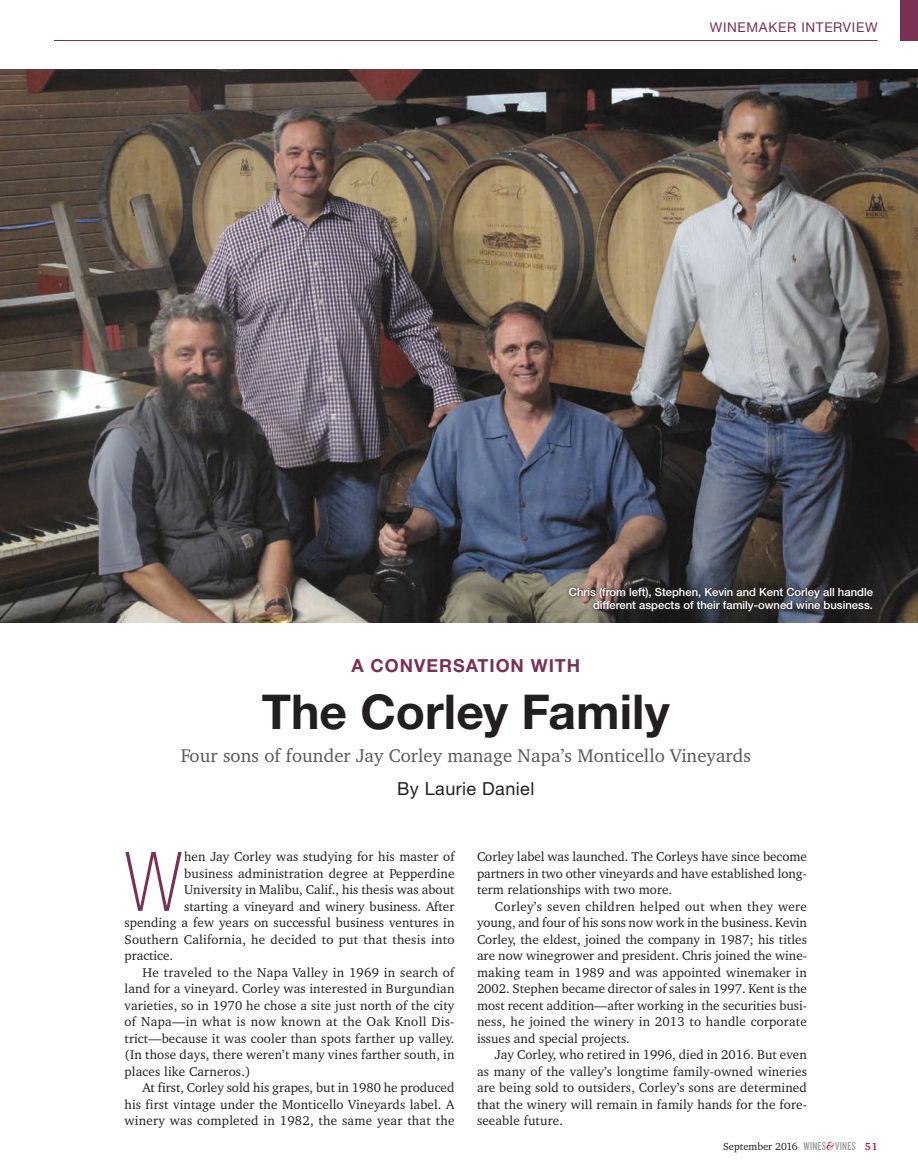
<style>
.page{position:relative;width:918px;height:1175px;background:#fff}
.page>*{position:absolute;margin:0;border:0;box-sizing:border-box;transform-origin:0 0}
.WI_1st_Drop{font:100 condensed 82.5px "Helvetica Neue LT Std";color:#7b3055}
.WI_Title_Winemaker{font:700 48px "Helvetica Neue LT Std";color:#231f20}
.WI_Deck{font:18.75px "Charter BT Pro";letter-spacing:.005em;color:#57585a}
.WI_ConvoWith{font:700 18px "Helvetica Neue LT Std";letter-spacing:.05em;color:#7b3055}
.WI_Byline{font:18px "Helvetica Neue LT Std";letter-spacing:.025em;color:#231f20}
.t1{font:13.5px "Helvetica Neue LT Std";letter-spacing:.05em;color:#7b3055}
.Text{font:13.2px/16.5px "Charter BT Pro";letter-spacing:.01em;color:#231f20;text-align:justify}
.WI_1st_Drop-2{font:13.2px "Charter BT Pro";letter-spacing:.005em;color:#231f20}
.Caption_in_Photo_W{font:500 11.25px/13.5px "Helvetica Neue LT Std";color:#fff;text-align:right}
.t2{font:10.5px "Charter BT Pro";color:#231f20}
.s1{font-family:"Knockout HTF28 Junior Featherwt";font-size:12px;color:#939598}
.s2{font-family:"Bernhard Modern Std";font-weight:700;font-size:12.75px;color:#c5172c}
.s3{font-weight:700;color:#c5172c}
</style>
<div class="page">
<div style="left:900px;top:0;width:18px;height:40px;background:#7b3055"></div>
<hr style="left:54px;top:40px;width:824px;height:1px;background:#7b3055">
<img style="left:0;top:69px;width:918px;height:553px">
<svg style="left:566px;top:584px;width:311px;height:31px;background:#383536"></svg>
<p class="t1" style="left:710px;top:19px;width:169px">WINEMAKER INTERVIEW</p>
<p class="Caption_in_Photo_W" style="left:569px;top:585px;width:306px">Chris (from left), Stephen, Kevin and Kent Corley all handle different aspects of their family-owned wine business.</p>
<p class="WI_ConvoWith" style="left:351px;top:654px;width:230px">A CONVERSATION WITH</p>
<p class="WI_Title_Winemaker" style="left:262px;top:682px;width:409px">The Corley Family</p>
<p class="WI_Deck" style="left:181px;top:745px;width:572px">Four sons of founder Jay Corley manage Napa’s Monticello Vineyards</p>
<p class="WI_Byline" style="left:397px;top:778px;width:139px">By Laurie Daniel</p>
<p class="WI_1st_Drop" style="left:124px;top:835px;width:60px">W</p>
<p class="WI_1st_Drop-2" style="left:184px;top:849px;width:272px">hen Jay Corley was studying for his master of</p>
<p class="WI_1st_Drop-2" style="left:184px;top:865px;width:272px">business administration degree at Pepperdine</p>
<p class="WI_1st_Drop-2" style="left:184px;top:882px;width:272px">University in Malibu, Calif., his thesis was about</p>
<p class="WI_1st_Drop-2" style="left:184px;top:898px;width:272px">starting a vineyard and winery business. After</p>
<p class="WI_1st_Drop-2" style="left:125px;top:915px;width:331px">spending a few years on successful business ventures in</p>
<p class="WI_1st_Drop-2" style="left:125px;top:931px;width:331px">Southern California, he decided to put that thesis into</p>
<p class="WI_1st_Drop-2" style="left:125px;top:948px;width:50px">practice.</p>
<p class="Text" style="left:125px;top:964px;width:332px;text-indent:18px">He traveled to the Napa Valley in 1969 in search of land for a vineyard. Corley was interested in Burgundian varieties, so in 1970 he chose a site just north of the city of Napa—in what is now known at the Oak Knoll Dis&shy;trict—because it was cooler than spots farther up valley. (In those days, there weren’t many vines farther south, in places like Carneros.)</p>
<p class="Text" style="left:125px;top:1079px;width:332px;text-indent:18px">At first, Corley sold his grapes, but in 1980 he produced his first vintage under the Monticello Vineyards label. A winery was completed in 1982, the same year that the</p>
<p class="Text" style="left:477px;top:848px;width:332px">Corley label was launched. The Corleys have since become partners in two other vineyards and have established long&shy;term relationships with two more.</p>
<p class="Text" style="left:477px;top:898px;width:332px;text-indent:18px">Corley’s seven children helped out when they were young, and four of his sons now work in the business. Kevin Corley, the eldest, joined the company in 1987; his titles are now winegrower and president. Chris joined the wine&shy;making team in 1989 and was appointed winemaker in 2002. Stephen became director of sales in 1997. Kent is the most recent addition—after working in the securities busi&shy;ness, he joined the winery in 2013 to handle corporate issues and special projects.</p>
<p class="Text" style="left:477px;top:1046px;width:332px;text-indent:18px">Jay Corley, who retired in 1996, died in 2016. But even as many of the valley’s longtime family-owned wineries are being sold to outsiders, Corley’s sons are determined that the winery will remain in family hands for the fore&shy;seeable future.</p>
<p class="t2" style="left:723px;top:1140px;width:156px">September 2016 <span class="s1">WINES</span><span class="s2">&amp;</span><span class="s1">VINES</span> <span class="s3">51</span></p>
</div>
